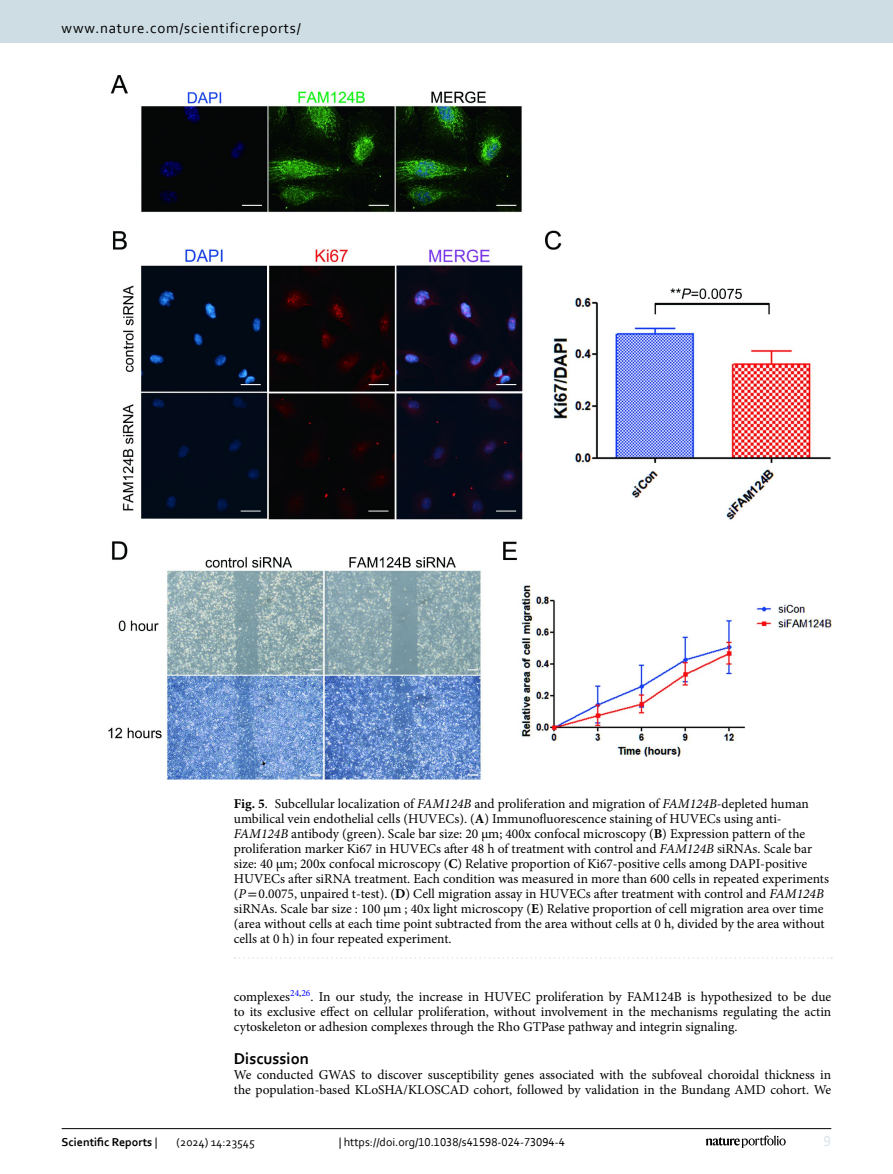
<style>
.page{position:relative;width:893px;height:1174px;background:#fff}
.page>*{position:absolute;margin:0;border:0;box-sizing:border-box;transform-origin:0 0}
.Head_1{font:700 16.5px "Corbel";color:#000}
.t1{font:15px "Corbel";letter-spacing:.05em;color:#000}
.t2{font:15px "Corbel";color:#d9e4eb}
.Figure_Caption{font:13.5px/15px "Minion Pro";color:#000}
.Body_Text_Indent{font:13.5px/15px "Minion Pro";color:#000;text-align:justify}
.Body_Text{font:13.5px/15px "Minion Pro";color:#000}
.t3{font:12px "Corbel";color:#000}
.t4{font:700 12px "Corbel";color:#000}
.s1{font-weight:700}
.s2{font-style:italic}
.s3{font-family:"STIX"}
.s4{font-weight:400}
</style>
<div class="page">
<img style="left:108px;top:76px;width:723px;height:704px">
<svg style="left:235px;top:957px;width:597px;height:1px"></svg>
<hr style="left:62px;top:1128px;width:769px;height:1px;background:#000">
<svg style="left:706px;top:1135px;width:80px;height:12px"></svg>
<div style="left:0;top:0;width:893px;height:43px;background:#cedde4"></div>
<p class="t1" style="left:62px;top:18px;width:241px">www.nature.com/scientificreports/</p>
<p class="Figure_Caption" style="left:234px;top:796px;width:597px"><span class="s1">Fig. 5</span>. Subcellular localization of <span class="s2">FAM124B</span> and proliferation and migration of <span class="s2">FAM124B</span>-depleted human umbilical vein endothelial cells (HUVECs). (<span class="s1">A</span>) Immunofluorescence staining of HUVECs using anti-<span class="s2">FAM124B</span> antibody (green). Scale bar size: 20 μm; 400x confocal microscopy (<span class="s1">B</span>) Expression pattern of the proliferation marker Ki67 in HUVECs after 48 h of treatment with control and <span class="s2">FAM124B</span> siRNAs. Scale bar size: 40 μm; 200x confocal microscopy (<span class="s1">C</span>) Relative proportion of Ki67-positive cells among DAPI-positive HUVECs after siRNA treatment. Each condition was measured in more than 600 cells in repeated experiments (<span class="s2">P</span><span class="s3">=</span>0.0075, unpaired t-test). (<span class="s1">D</span>) Cell migration assay in HUVECs after treatment with control and <span class="s2">FAM124B </span>siRNAs. Scale bar size : 100 μm ; 40x light microscopy (<span class="s1">E</span>) Relative proportion of cell migration area over time (area without cells at each time point subtracted from the area without cells at 0 h, divided by the area without cells at 0 h) in four repeated experiment.</p>
<p class="Body_Text_Indent" style="left:234px;top:988px;width:599px">complexes<sup>24</sup><sup>,</sup><sup>26</sup>. In our study, the increase in HUVEC proliferation by FAM124B is hypothesized to be due to its exclusive effect on cellular proliferation, without involvement in the mechanisms regulating the actin cytoskeleton or adhesion complexes through the Rho GTPase pathway and integrin signaling.</p>
<p class="Head_1" style="left:234px;top:1048px;width:77px">Discussion</p>
<p class="Body_Text" style="left:234px;top:1066px;width:599px">We conducted GWAS to discover susceptibility genes associated with the subfoveal choroidal thickness in the population-based KLoSHA/KLOSCAD cohort, followed by validation in the Bundang AMD cohort. We</p>
<p class="t4" style="left:62px;top:1134px;width:97px">Scientific Reports <span class="s4">|</span></p>
<p class="t3" style="left:177px;top:1134px;width:80px">(2024) 14:23545</p>
<p class="t3" style="left:339px;top:1134px;width:228px">| https://doi.org/10.1038/s41598-024-73094-4</p>
<p class="t2" style="left:824px;top:1132px;width:9px">9</p>
</div>
